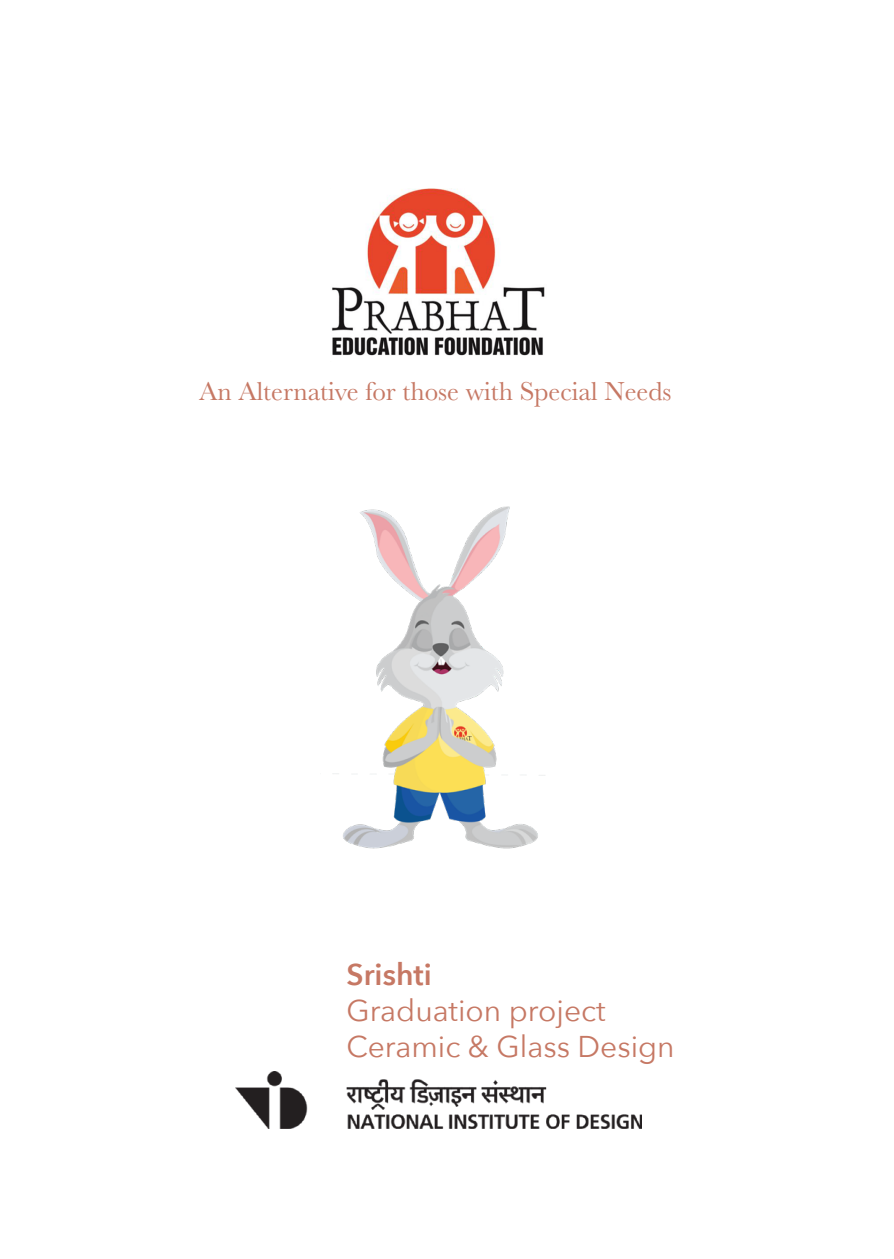
<style>
.page{position:relative;width:894px;height:1259px;background:#fff}
.page>*{position:absolute;margin:0;border:0;box-sizing:border-box;transform-origin:0 0}
.t1{font:30px "Avenir Next";color:#c67864}
.t2{font:600 30px "Avenir Next";color:#c67864}
.t3{font:27px "Baskerville";color:#c67864}
</style>
<div class="page">
<img style="left:331px;top:188px;width:214px;height:168px">
<img style="left:236px;top:1072px;width:405px;height:56px">
<img style="left:333px;top:506px;width:212px;height:343px">
<p class="t3" style="left:199px;top:374px;width:474px">An Alternative for those with Special Needs</p>
<p class="t2" style="left:346px;top:948px;width:87px">Srishti</p>
<p class="t1" style="left:346px;top:985px;width:261px">Graduation project</p>
<p class="t1" style="left:346px;top:1021px;width:330px">Ceramic &amp; Glass Design</p>
</div>
